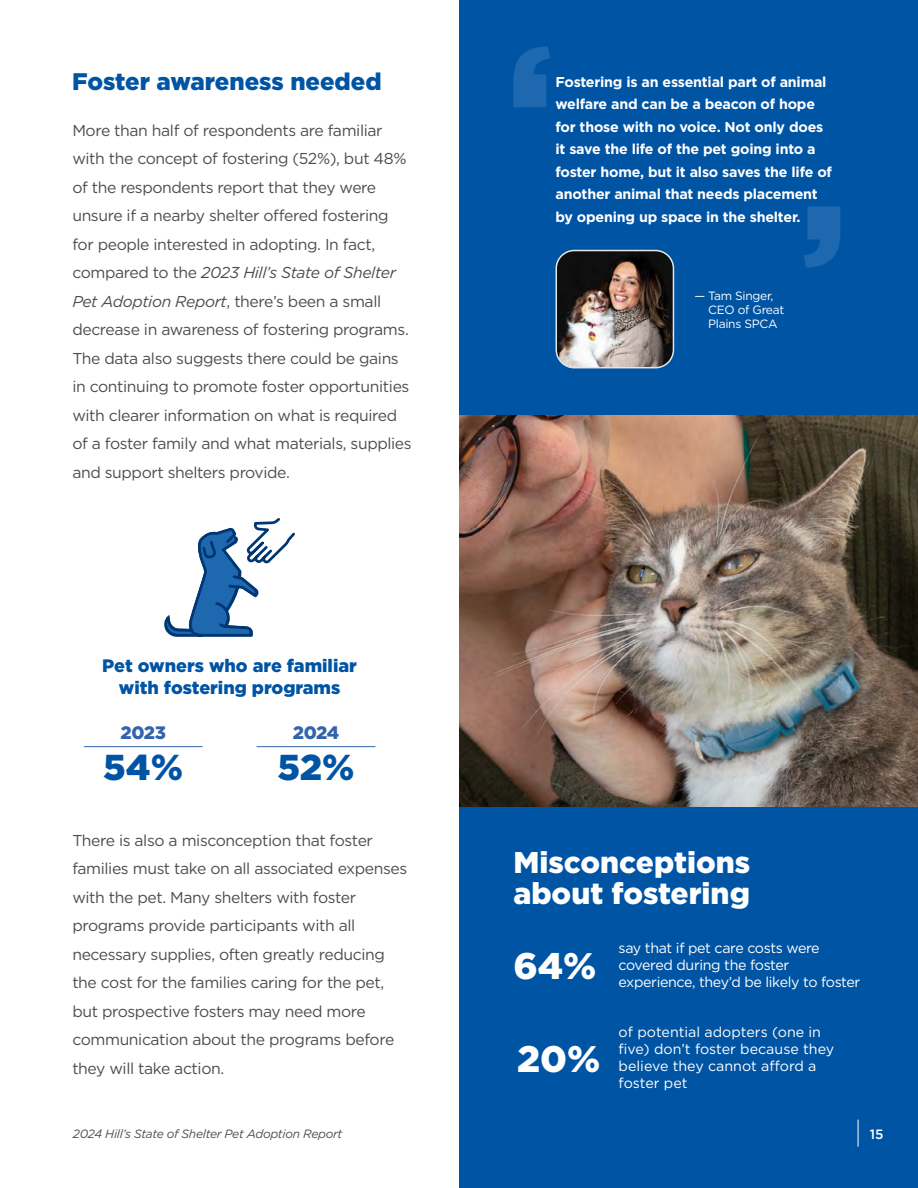
<style>
.page{position:relative;width:918px;height:1188px;background:#fff}
.page>*{position:absolute;margin:0;border:0;box-sizing:border-box;transform-origin:0 0}
.t1{font:900 36.9px "Gotham";color:#fff}
.t2{font:900 36px "Gotham";color:#0054a4}
.t3{font:900 30px/31.5px "Gotham";color:#fff}
.t4{font:900 24px "Gotham";color:#0054a4}
.t5{font:900 18px/21.6px "Gotham";color:#0054a4;text-align:center}
.t6{font:900 18px "Gotham";letter-spacing:-.03em;color:#3264ad}
.t7{font:15.75px/28.5px "Gotham";letter-spacing:-.025em;color:#4d4d4f}
.t8{font:700 14.25px/22.5px "Gotham";letter-spacing:-.015em;color:#fff}
.t9{font:14.25px/17.1px "Gotham";color:#fff}
.t10{font:14.25px/17.1px "Gotham";letter-spacing:-.025em;color:#fff}
.t11{font:500 13.5px "Gotham";color:#fff}
.t12{font:italic 12px "Gotham";letter-spacing:-.025em;color:#4d4d4f}
.t13{font:12px/14.4px "Gotham";letter-spacing:-.025em;color:#fff}
.s1{font-style:italic}
</style>
<div class="page">
<img style="left:459px;top:415px;width:459px;height:392px">
<svg style="left:164px;top:518px;width:131px;height:119px"></svg>
<hr style="left:84px;top:746px;width:119px;height:1px;background:#3264ad">
<hr style="left:257px;top:746px;width:118px;height:1px;background:#3264ad">
<div style="left:459px;top:0;width:459px;height:415px;background:#0054a4"></div>
<div style="left:459px;top:807px;width:459px;height:381px;background:#0054a4"></div>
<svg style="left:858px;top:1120px;width:1px;height:27px"></svg>
<img style="left:556px;top:251px;width:117px;height:117px">
<div style="left:556px;top:250px;width:118px;height:118px;border:2px solid #e5e6e5;border-radius:18px"></div>
<svg style="left:804px;top:207px;width:36px;height:61px"></svg>
<svg style="left:513px;top:46px;width:37px;height:61px"></svg>
<h3 class="t4" style="left:72px;top:65px;width:311px">Foster awareness needed</h3>
<p class="t7" style="left:72px;top:116px;width:341px">More than half of respondents are familiar with the concept of fostering (52%), but 48% of the respondents report that they were unsure if a nearby shelter offered fostering for people interested in adopting. In fact, compared to the <span class="s1">2023 Hill’s State of Shelter Pet Adoption Report</span>, there’s been a small decrease in awareness of fostering programs.<br>The data also suggests there could be gains in continuing to promote foster opportunities with clearer information on what is required of a foster family and what materials, supplies and support shelters provide.</p>
<p class="t5" style="left:102px;top:655px;width:256px">Pet owners who are familiar with fostering programs</p>
<p class="t6" style="left:121px;top:720px;width:47px">2023</p>
<h2 class="t2" style="left:103px;top:743px;width:81px">54%</h2>
<p class="t6" style="left:293px;top:720px;width:48px">2024</p>
<h2 class="t2" style="left:277px;top:743px;width:79px">52%</h2>
<p class="t7" style="left:72px;top:826px;width:336px">There is also a misconception that foster families must take on all associated expenses with the pet. Many shelters with foster programs provide participants with all necessary supplies, often greatly reducing the cost for the families caring for the pet, but prospective fosters may need more communication about the programs before they will take action.</p>
<p class="t12" style="left:73px;top:1126px;width:271px">2024 Hill’s State of Shelter Pet Adoption Report</p>
<p class="t8" style="left:556px;top:70px;width:278px">Fostering is an essential part of animal welfare and can be a beacon of hope for those with no voice. Not only does it save the life of the pet going into a foster home, but it also saves the life of another animal that needs placement by opening up space in the shelter.</p>
<p class="t13" style="left:708px;top:288px;width:77px;text-indent:-14px">— Tam Singer,<br>CEO of Great<br>Plains SPCA</p>
<h3 class="t3" style="left:513px;top:846px;width:238px">Misconceptions about fostering</h3>
<h1 class="t1" style="left:513px;top:941px;width:85px">64%</h1>
<h1 class="t1" style="left:517px;top:1033px;width:85px">20%</h1>
<p class="t10" style="left:619px;top:939px;width:243px">say that if pet care costs were covered during the foster experience, they’d be likely to foster</p>
<p class="t9" style="left:619px;top:1023px;width:217px">of potential adopters (one in five) don’t foster because they believe they cannot afford a foster pet</p>
<p class="t11" style="left:870px;top:1125px;width:15px">15</p>
</div>
